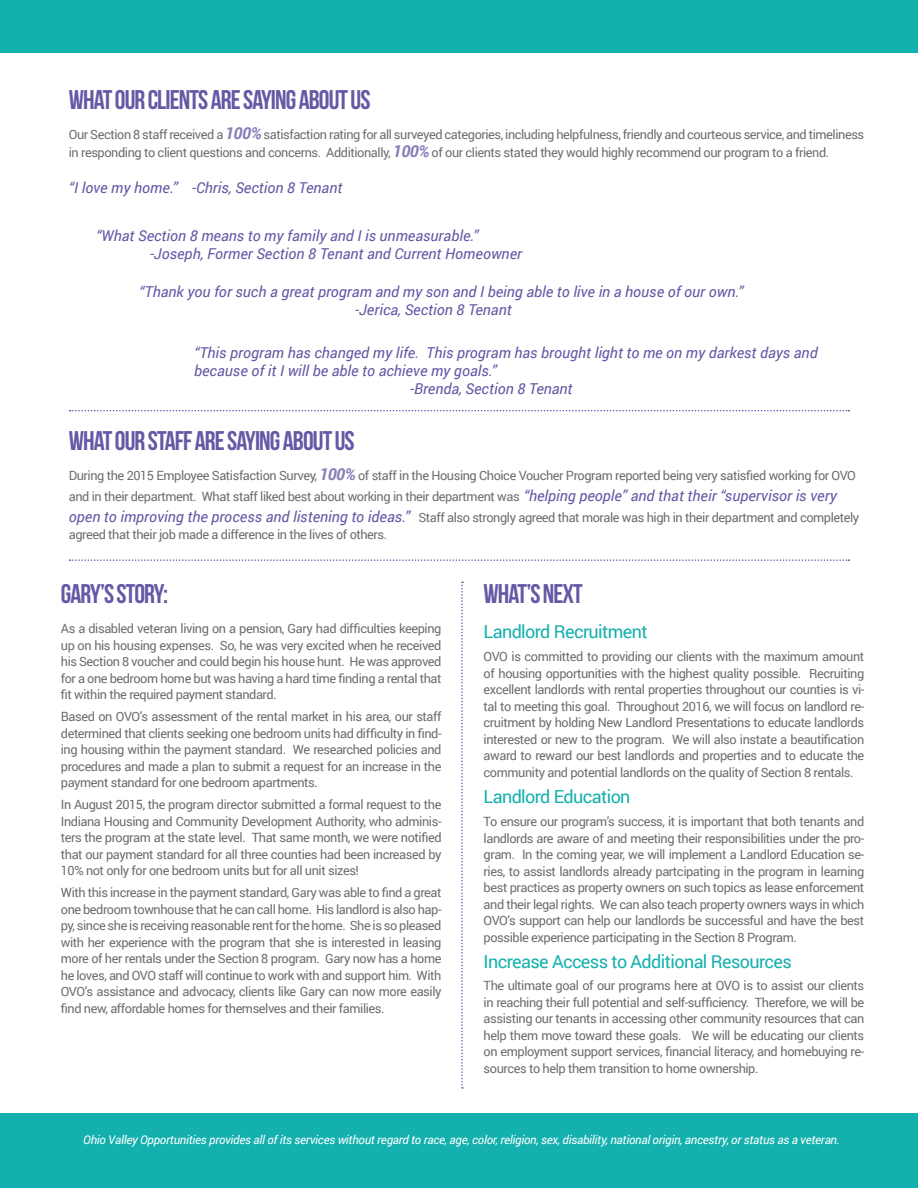
<style>
.page{position:relative;width:918px;height:1188px;background:#fff}
.page>*{position:absolute;margin:0;border:0;box-sizing:border-box;transform-origin:0 0}
.Intro_Headline{font:27px "Bebas Neue";letter-spacing:-.035em;color:#6558a5}
.Headline{font:18px "Roboto";letter-spacing:-.035em;color:#13b0ae}
.Body_text{font:18px "Roboto";letter-spacing:-.035em;color:#13b0ae}
.t1{font:italic 15px/18px "Roboto";color:#6558a5}
.Body_text-2{font:12.75px/16.5px "Roboto";letter-spacing:-.035em;color:#6c6d70;text-align:justify}
.Intro_Headline-2{font:12.75px/21px "Roboto";letter-spacing:-.035em;color:#6c6d70}
.Disclaimer{font:italic 12px "Roboto";letter-spacing:-.02em;color:#fff}
.s1{font-weight:700;font-style:italic;font-size:16.5px;color:#8a7dba}
.s2{font-style:italic;font-size:15px;color:#6558a5}
</style>
<div class="page">
<div style="left:0;top:1113px;width:918px;height:75px;background:#13b0ae"></div>
<div style="left:0;top:0;width:918px;height:52px;background:#13b0ae"></div>
<svg style="left:461px;top:582px;width:2px;height:507px"></svg>
<svg style="left:70px;top:559px;width:779px;height:2px"></svg>
<svg style="left:70px;top:410px;width:779px;height:1px"></svg>
<p class="Intro_Headline" style="left:69px;top:85px;width:303px">WHAT OUR CLIENTS ARE SAYING ABOUT US</p>
<p class="Body_text-2" style="left:69px;top:125px;width:797px;line-height:18px">Our Section 8 staff received a <span class="s1">100%</span> satisfaction rating for all surveyed categories, including helpfulness, friendly and courteous service, and timeliness in responding to client questions and concerns. Additionally, <span class="s1">100%</span> of our clients stated they would highly recommend our program to a friend.</p>
<p class="t1" style="left:69px;top:178px;width:275px">“I love my home.” -Chris, Section 8 Tenant</p>
<p class="t1" style="left:96px;top:226px;width:384px">“What Section 8 means to my family and I is unmeasurable.”</p>
<p class="t1" style="left:150px;top:244px;width:374px">-Joseph, Former Section 8 Tenant and Current Homeowner</p>
<p class="t1" style="left:355px;top:283px;width:390px;text-indent:-216px">“Thank you for such a great program and my son and I being able to live in a house of our own.” -Jerica, Section 8 Tenant</p>
<p class="t1" style="left:194px;top:343px;width:625px">“This program has changed my life. This program has brought light to me on my darkest days and because of it I will be able to achieve my goals.”</p>
<p class="t1" style="left:410px;top:379px;width:164px">-Brenda, Section 8 Tenant</p>
<p class="Intro_Headline" style="left:69px;top:426px;width:287px">WHAT OUR STAFF ARE SAYING ABOUT US</p>
<p class="Intro_Headline-2" style="left:69px;top:465px;width:792px">During the 2015 Employee Satisfaction Survey, <span class="s1">100%</span> of staff in the Housing Choice Voucher Program reported being very satisfied working for OVO and in their department. What staff liked best about working in their department was <span class="s2">“helping people” and that their “supervisor is very open to improving the process and listening to ideas.”</span> Staff also strongly agreed that morale was high in their department and completely</p>
<p class="Intro_Headline-2" style="left:69px;top:523px;width:320px">agreed that their job made a difference in the lives of others.</p>
<p class="Intro_Headline" style="left:61px;top:579px;width:109px">GARY’S STORY:</p>
<p class="Body_text-2" style="left:61px;top:620px;width:382px">As a disabled veteran living on a pension, Gary had difficulties keeping up on his housing expenses. So, he was very excited when he received his Section 8 voucher and could begin his house hunt. He was approved for a one bedroom home but was having a hard time finding a rental that fit within the required payment standard.</p>
<p class="Body_text-2" style="left:61px;top:708px;width:382px">Based on OVO’s assessment of the rental market in his area, our staff determined that clients seeking one bedroom units had difficulty in find&shy;ing housing within the payment standard. We researched policies and procedures and made a plan to submit a request for an increase in the payment standard for one bedroom apartments.</p>
<p class="Body_text-2" style="left:61px;top:796px;width:382px">In August 2015, the program director submitted a formal request to the Indiana Housing and Community Development Authority, who adminis&shy;ters the program at the state level. That same month, we were notified that our payment standard for all three counties had been increased by 10% not only for one bedroom units but for all unit sizes!</p>
<p class="Body_text-2" style="left:61px;top:884px;width:382px">With this increase in the payment standard, Gary was able to find a great one bedroom townhouse that he can call home. His landlord is also hap&shy;py, since she is receiving reasonable rent for the home. She is so pleased with her experience with the program that she is interested in leasing more of her rentals under the Section 8 program. Gary now has a home he loves, and OVO staff will continue to work with and support him. With OVO’s assistance and advocacy, clients like Gary can now more easily find new, affordable homes for themselves and their families.</p>
<p class="Intro_Headline" style="left:484px;top:579px;width:101px">WHAT’S NEXT</p>
<p class="Headline" style="left:484px;top:619px;width:166px">Landlord Recruitment</p>
<p class="Body_text-2" style="left:484px;top:648px;width:382px">OVO is committed to providing our clients with the maximum amount of housing opportunities with the highest quality possible. Recruiting excellent landlords with rental properties throughout our counties is vi&shy;tal to meeting this goal. Throughout 2016, we will focus on landlord re&shy;cruitment by holding New Landlord Presentations to educate landlords interested or new to the program. We will also instate a beautification award to reward our best landlords and properties and to educate the community and potential landlords on the quality of Section 8 rentals.</p>
<p class="Headline" style="left:484px;top:784px;width:148px">Landlord Education</p>
<p class="Body_text-2" style="left:484px;top:813px;width:382px">To ensure our program’s success, it is important that both tenants and landlords are aware of and meeting their responsibilities under the pro&shy;gram. In the coming year, we will implement a Landlord Education se&shy;ries, to assist landlords already partcipating in the program in learning best practices as property owners on such topics as lease enforcement and their legal rights. We can also teach property owners ways in which OVO’s support can help our landlords be successful and have the best possible experience participating in the Section 8 Program.</p>
<p class="Body_text" style="left:484px;top:949px;width:310px">Increase Access to Additional Resources</p>
<p class="Body_text-2" style="left:484px;top:977px;width:382px">The ultimate goal of our programs here at OVO is to assist our clients in reaching their full potential and self-sufficiency. Therefore, we will be assisting our tenants in accessing other community resources that can help them move toward these goals. We will be educating our clients on employment support services, financial literacy, and homebuying re&shy;sources to help them transition to home ownership.</p>
<p class="Disclaimer" style="left:83px;top:1131px;width:758px">Ohio Valley Opportunities provides all of its services without regard to race, age, color, religion, sex, disability, national origin, ancestry, or status as a veteran.</p>
</div>
